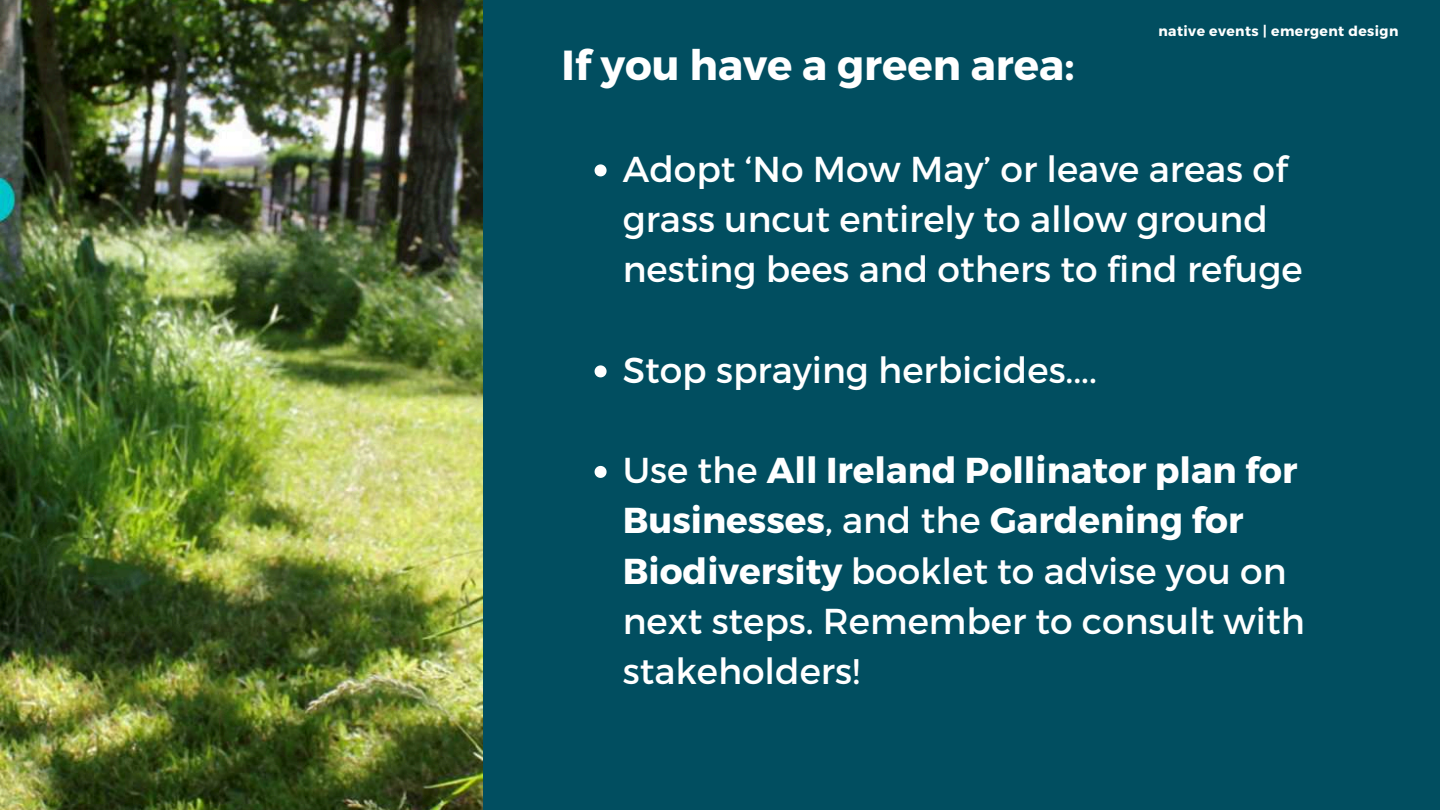
<style>
.page{position:relative;width:1440px;height:810px;background:#014e60}
.page>*{position:absolute;margin:0;border:0;box-sizing:border-box;transform-origin:0 0}
.t1{font:700 42px "Montserrat";color:#fff}
.t2{font:36px/50.2px "Montserrat";color:#fff}
.t3{font:700 14px "Montserrat";letter-spacing:.03em;color:#fff}
.s1{font-weight:700}
</style>
<div class="page">
<svg style="left:595px;top:164px;width:12px;height:12px"></svg>
<svg style="left:595px;top:365px;width:12px;height:12px"></svg>
<svg style="left:595px;top:466px;width:12px;height:12px"></svg>
<img style="left:0;top:0;width:483px;height:810px">
<p class="t1" style="left:562px;top:39px;width:514px">If you have a green area:</p>
<p class="t3" style="left:1158px;top:22px;width:242px">native events | emergent design</p>
<p class="t2" style="left:623px;top:144px;width:681px">Adopt 8No Mow May9 or leave areas of grass uncut entirely to allow ground nesting bees and others to find refuge</p>
<p class="t2" style="left:623px;top:345px;width:476px">Stop spraying herbicides....</p>
<p class="t2" style="left:623px;top:445px;width:683px">Use the <span class="s1">All Ireland Pollinator plan for<br>Businesses</span>, and the <span class="s1">Gardening for<br>Biodiversity</span> booklet to advise you on next steps. Remember to consult with stakeholders!</p>
</div>
